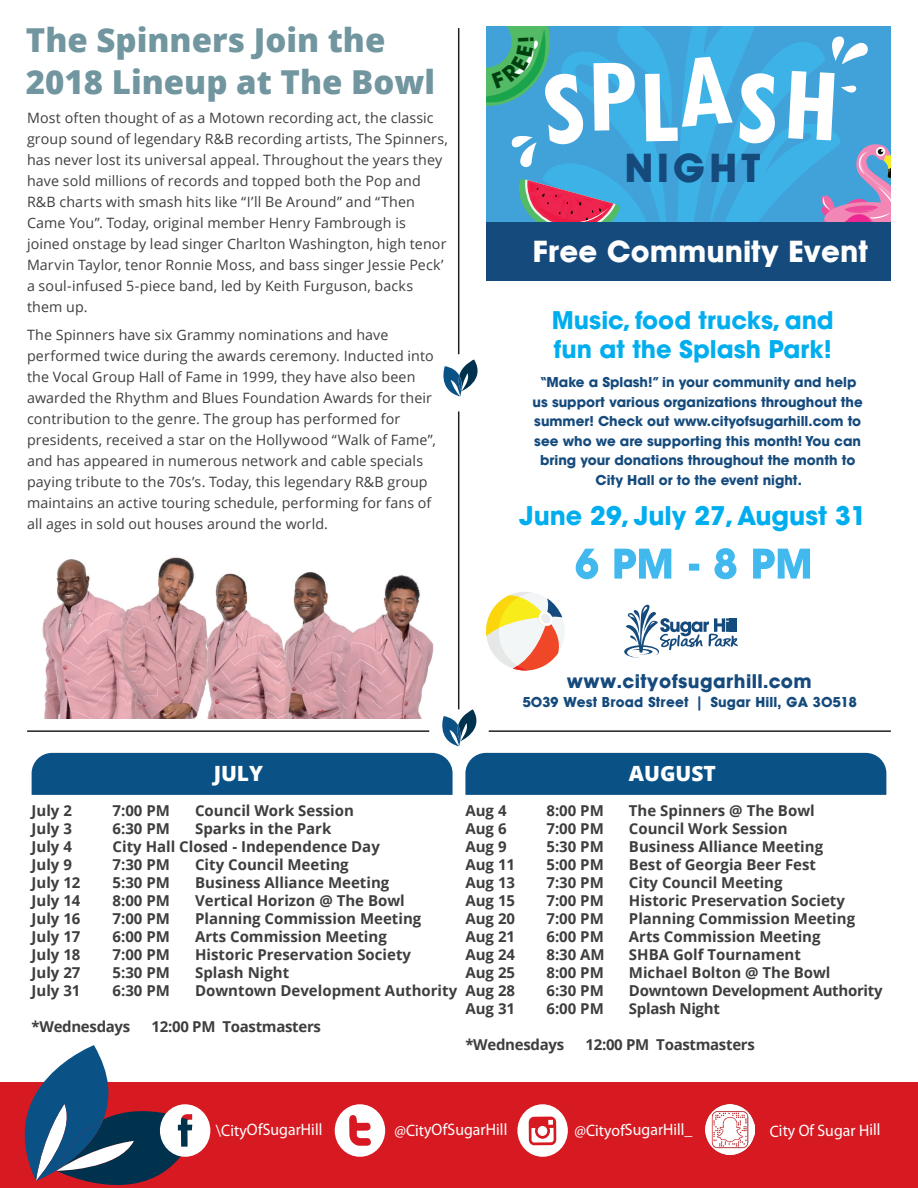
<style>
.page{position:relative;width:918px;height:1188px;background:#fff}
.page>*{position:absolute;margin:0;border:0;box-sizing:border-box;transform-origin:0 0}
.t1{font:700 40.05px "Avant Garde BQ";letter-spacing:.1em;color:#154a7c}
.t2{font:800 33px/42px "Open Sans";color:#71969f}
.t3{font:700 30.3px "Avant Garde BQ";color:#fff}
.t4{font:700 25.5px "ITC Avant Garde Std";color:#00aeef}
.t5{font:700 24.15px "ITC Avant Garde Std";color:#00aeef}
.t6{font:800 21px "Open Sans";color:#fff}
.t7{font:700 19.5px "Avant Garde BQ";letter-spacing:.02em;color:#154a7c}
.t8{font:16.5px "Myriad Pro";color:#fff;scale:.96 1}
.t9{font:700 15px "Open Sans";color:#3e3e3f}
.t10{font:700 15px "Open Sans";letter-spacing:-.02em;color:#3e3e3f}
.t11{font:14.25px/21px "Open Sans";letter-spacing:.01em;color:#3e3e3f}
.t12{font:700 14.25px "Avant Garde BQ";letter-spacing:.01em;color:#154a7c}
.t13{font:700 13.5px/19.5px "ITC Avant Garde Std";color:#154a7c;text-align:center}
</style>
<div class="page">
<div style="left:0;top:1083px;width:918px;height:105px;background:#d71a21"></div>
<svg style="left:335px;top:1104px;width:50px;height:53px"></svg>
<svg style="left:517px;top:1104px;width:51px;height:53px"></svg>
<img style="left:705px;top:1105px;width:49px;height:49px">
<svg style="left:0;top:1045px;width:210px;height:140px"></svg>
<div style="left:32px;top:753px;width:421px;height:42px;background:#0a5186"></div>
<div style="left:465px;top:753px;width:421px;height:42px;background:#0a5186"></div>
<hr style="left:458px;top:411px;width:1px;height:298px;background:#231f20">
<svg style="left:443px;top:359px;width:35px;height:37px"></svg>
<img style="left:42px;top:557px;width:392px;height:161px">
<hr style="left:27px;top:730px;width:402px;height:2px;background:#231f20">
<hr style="left:489px;top:730px;width:402px;height:2px;background:#231f20">
<svg style="left:442px;top:709px;width:35px;height:37px"></svg>
<hr style="left:458px;top:28px;width:1px;height:326px;background:#231f20">
<svg style="left:576px;top:548px;width:234px;height:31px"></svg>
<svg style="left:624px;top:604px;width:114px;height:54px"></svg>
<svg style="left:486px;top:592px;width:78px;height:79px"></svg>
<svg style="left:457px;top:26px;width:434px;height:301px"></svg>
<p class="t2" style="left:26px;top:18px;width:411px">The Spinners Join the<br>2018 Lineup at The Bowl</p>
<p class="t11" style="left:27px;top:107px;width:422px">Most often thought of as a Motown recording act, the classic group sound of legendary R&amp;B recording artists, The Spinners, has never lost its universal appeal. Throughout the years they have sold millions of records and topped both the Pop and R&amp;B charts with smash hits like “I’ll Be Around” and “Then Came You”. Today, original member Henry Fambrough is joined onstage by lead singer Charlton Washington, high tenor Marvin Taylor, tenor Ronnie Moss, and bass singer Jessie Peck’ a soul-infused 5-piece band, led by Keith Furguson, backs them up.</p>
<p class="t11" style="left:27px;top:324px;width:411px">The Spinners have six Grammy nominations and have performed twice during the awards ceremony. Inducted into the Vocal Group Hall of Fame in 1999, they have also been awarded the Rhythm and Blues Foundation Awards for their contribution to the genre. The group has performed for presidents, received a star on the Hollywood “Walk of Fame”, and has appeared in numerous network and cable specials paying tribute to the 70s’s. Today, this legendary R&amp;B group maintains an active touring schedule, performing for fans of all ages in sold out houses around the world.</p>
<p class="t1" style="left:625px;top:144px;width:138px">NIGHT</p>
<p class="t3" style="left:533px;top:234px;width:337px">Free Community Event</p>
<p class="t5" style="left:552px;top:304px;width:283px">Music, food trucks, and</p>
<p class="t5" style="left:554px;top:333px;width:279px">fun at the Splash Park!</p>
<p class="t13" style="left:533px;top:373px;width:332px">“Make a Splash!” in your community and help us support various organizations throughout the summer! Check out www.cityofsugarhill.com to see who we are supporting this month! You can bring your donations throughout the month to City Hall or to the event night.</p>
<p class="t4" style="left:519px;top:499px;width:349px">June 29, July 27, August 31</p>
<p class="t7" style="left:567px;top:670px;width:247px">www.cityofsugarhill.com</p>
<p class="t12" style="left:523px;top:694px;width:336px">5039 West Broad Street | Sugar Hill, GA 30518</p>
<p class="t6" style="left:214px;top:758px;width:51px">JULY</p>
<p class="t6" style="left:629px;top:758px;width:89px">AUGUST</p>
<p class="t9" style="left:465px;top:800px;width:43px">Aug 4</p>
<p class="t9" style="left:546px;top:800px;width:59px">8:00 PM</p>
<p class="t9" style="left:629px;top:800px;width:187px">The Spinners @ The Bowl</p>
<p class="t9" style="left:465px;top:818px;width:43px">Aug 6</p>
<p class="t9" style="left:546px;top:818px;width:59px">7:00 PM</p>
<p class="t9" style="left:629px;top:818px;width:160px">Council Work Session</p>
<p class="t9" style="left:465px;top:836px;width:43px">Aug 9</p>
<p class="t9" style="left:546px;top:836px;width:59px">5:30 PM</p>
<p class="t9" style="left:629px;top:836px;width:196px">Business Alliance Meeting</p>
<p class="t9" style="left:465px;top:854px;width:51px">Aug 11</p>
<p class="t9" style="left:546px;top:854px;width:59px">5:00 PM</p>
<p class="t9" style="left:629px;top:854px;width:189px">Best of Georgia Beer Fest</p>
<p class="t9" style="left:465px;top:872px;width:51px">Aug 13</p>
<p class="t9" style="left:546px;top:872px;width:59px">7:30 PM</p>
<p class="t9" style="left:629px;top:872px;width:155px">City Council Meeting</p>
<p class="t9" style="left:465px;top:890px;width:51px">Aug 15</p>
<p class="t9" style="left:546px;top:890px;width:59px">7:00 PM</p>
<p class="t9" style="left:629px;top:890px;width:217px">Historic Preservation Society</p>
<p class="t9" style="left:465px;top:908px;width:51px">Aug 20</p>
<p class="t9" style="left:546px;top:908px;width:59px">7:00 PM</p>
<p class="t9" style="left:629px;top:908px;width:228px">Planning Commission Meeting</p>
<p class="t9" style="left:465px;top:926px;width:51px">Aug 21</p>
<p class="t9" style="left:546px;top:926px;width:59px">6:00 PM</p>
<p class="t9" style="left:629px;top:926px;width:193px">Arts Commission Meeting</p>
<p class="t9" style="left:465px;top:944px;width:51px">Aug 24</p>
<p class="t9" style="left:546px;top:944px;width:60px">8:30 AM</p>
<p class="t9" style="left:629px;top:944px;width:174px">SHBA Golf Tournament</p>
<p class="t9" style="left:465px;top:962px;width:51px">Aug 25</p>
<p class="t9" style="left:546px;top:962px;width:59px">8:00 PM</p>
<p class="t9" style="left:629px;top:962px;width:203px">Michael Bolton @ The Bowl</p>
<p class="t9" style="left:465px;top:980px;width:51px">Aug 28</p>
<p class="t9" style="left:546px;top:980px;width:59px">6:30 PM</p>
<p class="t10" style="left:629px;top:980px;width:255px">Downtown Development Authority</p>
<p class="t9" style="left:465px;top:998px;width:51px">Aug 31</p>
<p class="t9" style="left:546px;top:998px;width:59px">6:00 PM</p>
<p class="t10" style="left:629px;top:998px;width:92px">Splash Night</p>
<p class="t10" style="left:465px;top:1034px;width:100px">*Wednesdays</p>
<p class="t10" style="left:585px;top:1034px;width:171px">12:00 PM Toastmasters</p>
<p class="t9" style="left:32px;top:800px;width:42px">July 2</p>
<p class="t9" style="left:113px;top:800px;width:59px">7:00 PM</p>
<p class="t9" style="left:195px;top:800px;width:160px">Council Work Session</p>
<p class="t9" style="left:32px;top:818px;width:42px">July 3</p>
<p class="t9" style="left:113px;top:818px;width:59px">6:30 PM</p>
<p class="t9" style="left:195px;top:818px;width:138px">Sparks in the Park</p>
<p class="t9" style="left:32px;top:836px;width:42px">July 4</p>
<p class="t9" style="left:113px;top:836px;width:269px">City Hall Closed - Independence Day</p>
<p class="t9" style="left:32px;top:854px;width:42px">July 9</p>
<p class="t9" style="left:113px;top:854px;width:59px">7:30 PM</p>
<p class="t9" style="left:195px;top:854px;width:155px">City Council Meeting</p>
<p class="t9" style="left:32px;top:872px;width:50px">July 12</p>
<p class="t9" style="left:113px;top:872px;width:59px">5:30 PM</p>
<p class="t9" style="left:195px;top:872px;width:196px">Business Alliance Meeting</p>
<p class="t9" style="left:32px;top:890px;width:50px">July 14</p>
<p class="t9" style="left:113px;top:890px;width:59px">8:00 PM</p>
<p class="t9" style="left:195px;top:890px;width:211px">Vertical Horizon @ The Bowl</p>
<p class="t9" style="left:32px;top:908px;width:50px">July 16</p>
<p class="t9" style="left:113px;top:908px;width:59px">7:00 PM</p>
<p class="t9" style="left:195px;top:908px;width:228px">Planning Commission Meeting</p>
<p class="t9" style="left:32px;top:926px;width:50px">July 17</p>
<p class="t9" style="left:113px;top:926px;width:59px">6:00 PM</p>
<p class="t9" style="left:195px;top:926px;width:193px">Arts Commission Meeting</p>
<p class="t9" style="left:32px;top:944px;width:50px">July 18</p>
<p class="t9" style="left:113px;top:944px;width:59px">7:00 PM</p>
<p class="t9" style="left:195px;top:944px;width:217px">Historic Preservation Society</p>
<p class="t9" style="left:32px;top:962px;width:50px">July 27</p>
<p class="t9" style="left:113px;top:962px;width:59px">5:30 PM</p>
<p class="t9" style="left:195px;top:962px;width:96px">Splash Night</p>
<p class="t9" style="left:32px;top:980px;width:50px">July 31</p>
<p class="t9" style="left:113px;top:980px;width:59px">6:30 PM</p>
<p class="t9" style="left:195px;top:980px;width:264px">Downtown Development Authority</p>
<p class="t10" style="left:32px;top:1016px;width:100px">*Wednesdays</p>
<p class="t10" style="left:152px;top:1016px;width:171px">12:00 PM Toastmasters</p>
<p class="t8" style="left:216px;top:1120px;width:113px;rotate:-1deg">\CityOfSugarHill</p>
<p class="t8" style="left:394px;top:1121px;width:119px;rotate:-1deg">@CityOfSugarHill</p>
<p class="t8" style="left:574px;top:1121px;width:125px;rotate:-1deg">@CityofSugarHill_</p>
<p class="t8" style="left:770px;top:1121px;width:117px;rotate:-1deg">City Of Sugar Hill</p>
</div>
